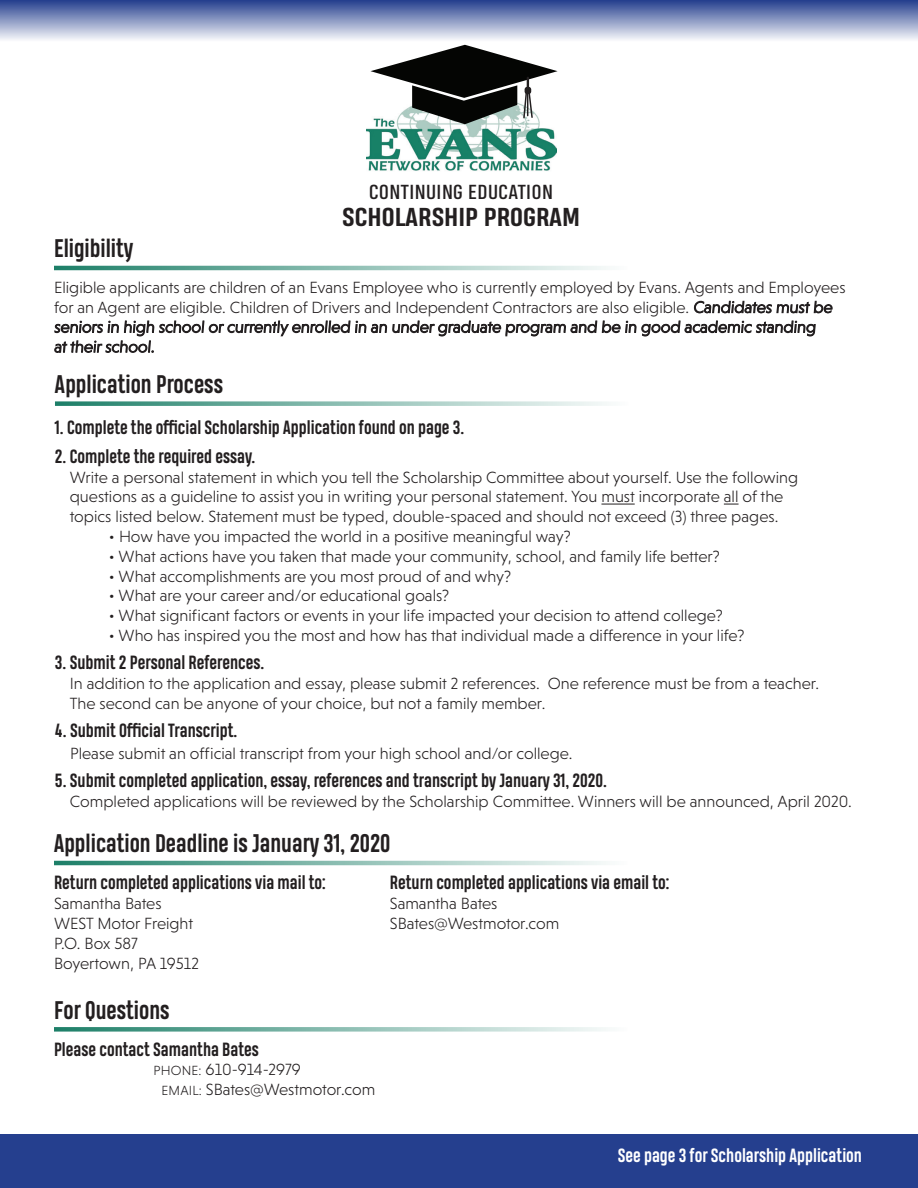
<style>
.page{position:relative;width:918px;height:1188px;background:#fff}
.page>*{position:absolute;margin:0;border:0;box-sizing:border-box;transform-origin:0 0}
.t1{font:700 24.45px "Heading Pro";color:#231f20;scale:1.21 1}
.t2{font:700 24px "Heading Pro";color:#231f20}
.t3{font:19.05px "Heading Pro";letter-spacing:.025em;color:#231f20;scale:1.17 1}
.t4{font:700 18px "Heading Pro";color:#231f20}
.t5{font:700 18px "Heading Pro";color:#fff}
.t6{font:300 16.5px/19.8px "Niveau Grotesk";color:#231f20}
.s1{font-size:13.5px}
</style>
<div class="page">
<div style="left:0;top:1134px;width:918px;height:54px;background:#253f8e"></div>
<svg style="left:54px;top:266px;width:552px;height:4px;background:#88bbaf"></svg>
<svg style="left:694px;top:301px;width:138px;height:12px"></svg>
<svg style="left:55px;top:321px;width:760px;height:32px"></svg>
<img style="left:366px;top:124px;width:190px;height:47px">
<svg style="left:370px;top:45px;width:188px;height:79px"></svg>
<div style="left:0;top:0;width:918px;height:41px;background:linear-gradient(to bottom,#243e8d,#f7f8fb)"></div>
<svg style="left:55px;top:401px;width:552px;height:5px;background:#94c2b7"></svg>
<hr style="left:601px;top:504px;width:34px;height:1px;background:#231f20">
<svg style="left:724px;top:504px;width:15px;height:1px"></svg>
<svg style="left:54px;top:861px;width:552px;height:4px;background:#88bbaf"></svg>
<svg style="left:54px;top:1027px;width:552px;height:5px;background:#94c2b7"></svg>
<p class="t3" style="left:369px;top:181px;width:158px">CONTINUING EDUCATION</p>
<p class="t1" style="left:342px;top:202px;width:198px">SCHOLARSHIP PROGRAM</p>
<p class="t2" style="left:54px;top:234px;width:81px">Eligibility</p>
<p class="t6" style="left:54px;top:277px;width:793px">Eligible applicants are children of an Evans Employee who is currently employed by Evans. Agents and Employees for an Agent are eligible. Children of Drivers and Independent Contractors are also eligible. Candidates must be seniors in high school or currently enrolled in an under graduate program and be in good academic standing<br>at their school.</p>
<p class="t2" style="left:55px;top:370px;width:170px">Application Process</p>
<p class="t4" style="left:55px;top:417px;width:411px">1. Complete the official Scholarship Application found on page 3.</p>
<p class="t4" style="left:55px;top:445px;width:202px">2. Complete the required essay.</p>
<p class="t6" style="left:70px;top:467px;width:730px">Write a personal statement in which you tell the Scholarship Committee about yourself. Use the following questions as a guideline to assist you in writing your personal statement. You must incorporate all of the topics listed below. Statement must be typed, double-spaced and should not exceed (3) three pages.</p>
<p class="t6" style="left:109px;top:526px;width:463px">• How have you impacted the world in a positive meaningful way?</p>
<p class="t6" style="left:109px;top:546px;width:612px">• What actions have you taken that made your community, school, and family life better?</p>
<p class="t6" style="left:109px;top:566px;width:404px">• What accomplishments are you most proud of and why?</p>
<p class="t6" style="left:109px;top:586px;width:342px">• What are your career and/or educational goals?</p>
<p class="t6" style="left:109px;top:606px;width:615px">• What significant factors or events in your life impacted your decision to attend college?</p>
<p class="t6" style="left:109px;top:625px;width:637px">• Who has inspired you the most and how has that individual made a difference in your life?</p>
<p class="t4" style="left:55px;top:652px;width:211px">3. Submit 2 Personal References.</p>
<p class="t6" style="left:70px;top:674px;width:751px">In addition to the application and essay, please submit 2 references. One reference must be from a teacher.<br>The second can be anyone of your choice, but not a family member.</p>
<p class="t4" style="left:55px;top:720px;width:184px">4. Submit Official Transcript.</p>
<p class="t6" style="left:70px;top:743px;width:504px">Please submit an official transcript from your high school and/or college.</p>
<p class="t4" style="left:55px;top:770px;width:554px">5. Submit completed application, essay, references and transcript by January 31, 2020.</p>
<p class="t6" style="left:70px;top:791px;width:783px">Completed applications will be reviewed by the Scholarship Committee. Winners will be announced, April 2020.</p>
<p class="t2" style="left:54px;top:829px;width:338px">Application Deadline is January 31, 2020</p>
<p class="t4" style="left:54px;top:872px;width:273px">Return completed applications via mail to:</p>
<p class="t6" style="left:54px;top:894px;width:146px">Samantha Bates<br>WEST Motor Freight<br>P.O. Box 587<br>Boyertown, PA 19512</p>
<p class="t4" style="left:390px;top:872px;width:281px">Return completed applications via email to:</p>
<p class="t6" style="left:390px;top:894px;width:171px">Samantha Bates<br>SBates@Westmotor.com</p>
<p class="t2" style="left:54px;top:995px;width:117px">For Questions</p>
<p class="t4" style="left:54px;top:1038px;width:206px">Please contact Samantha Bates</p>
<p class="t6" style="left:161px;top:1060px;width:215px;text-indent:-8px"><span class="s1">PHONE:</span> 610-914-2979<br><span class="s1">EMAIL:</span> SBates@Westmotor.com</p>
<p class="t5" style="left:618px;top:1145px;width:246px">See page 3 for Scholarship Application</p>
</div>
